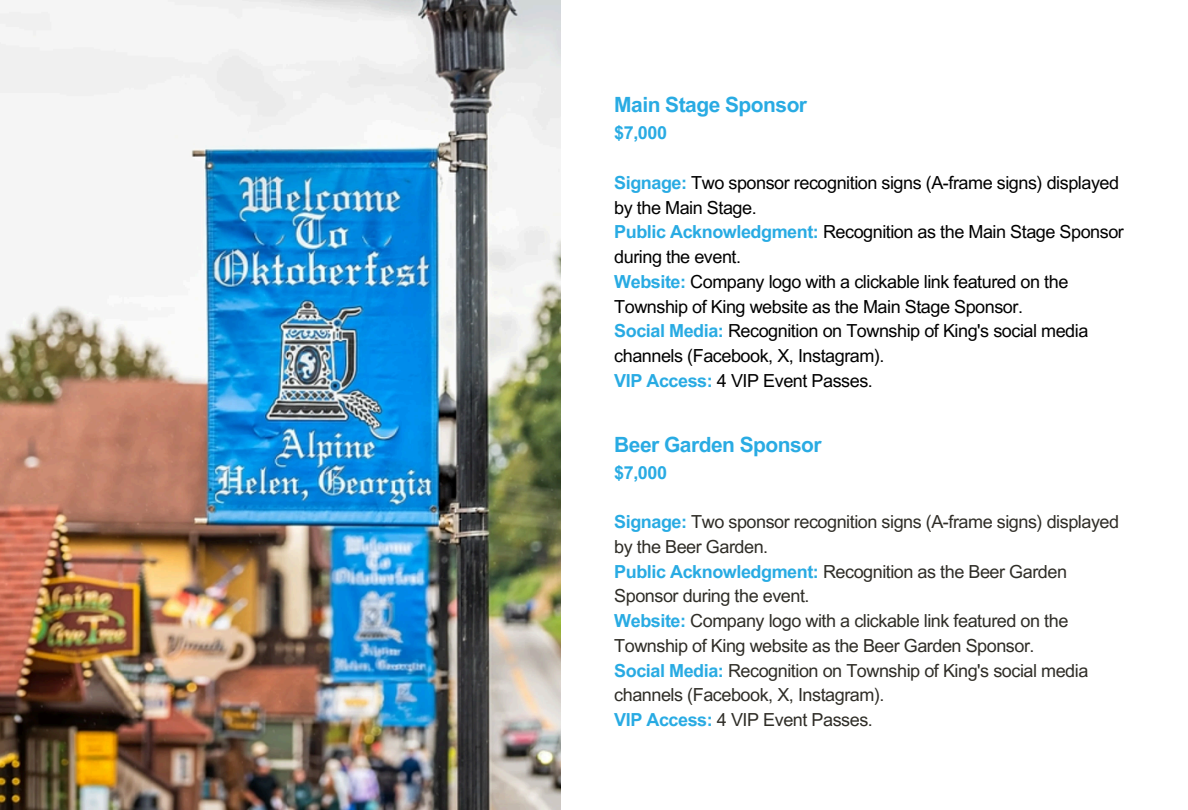
<style>
.page{position:relative;width:1188px;height:810px;background:#fff}
.page>*{position:absolute;margin:0;border:0;box-sizing:border-box;transform-origin:0 0}
.t1{font:700 21px "Arial MT Pro";letter-spacing:-.025em;color:#29abe3}
.t2{font:18px/24.8px "Arial MT Pro";letter-spacing:-.025em;color:#2f2d27}
.t3{font:18px/24.8px "Arial MT Pro";letter-spacing:-.025em;color:#000}
.t4{font:700 18px "Arial MT Pro";letter-spacing:-.025em;color:#29abe3}
.s1{font-weight:700;color:#29abe3}
</style>
<div class="page">
<img style="left:0;top:0;width:560px;height:810px">
<h1 class="t1" style="left:614px;top:97px;width:194px">Main Stage Sponsor</h1>
<h1 class="t4" style="left:614px;top:126px;width:54px">$7,000</h1>
<p class="t3" style="left:614px;top:172px;width:506px"><span class="s1">Signage:</span> Two sponsor recognition signs (A-frame signs) displayed by the Main Stage.</p>
<p class="t3" style="left:614px;top:222px;width:511px"><span class="s1">Public Acknowledgment:</span> Recognition as the Main Stage Sponsor during the event.</p>
<p class="t3" style="left:614px;top:271px;width:456px"><span class="s1">Website:</span> Company logo with a clickable link featured on the<br>Township of King website as the Main Stage Sponsor.</p>
<p class="t3" style="left:614px;top:321px;width:476px"><span class="s1">Social Media:</span> Recognition on Township of King's social media channels (Facebook, X, Instagram).</p>
<p class="t3" style="left:614px;top:370px;width:260px"><span class="s1">VIP Access:</span> 4 VIP Event Passes.</p>
<h1 class="t1" style="left:614px;top:436px;width:209px">Beer Garden Sponsor</h1>
<h1 class="t4" style="left:614px;top:465px;width:54px">$7,000</h1>
<p class="t2" style="left:614px;top:512px;width:506px"><span class="s1">Signage:</span> Two sponsor recognition signs (A-frame signs) displayed by the Beer Garden.</p>
<p class="t2" style="left:614px;top:561px;width:454px"><span class="s1">Public Acknowledgment:</span> Recognition as the Beer Garden<br>Sponsor during the event.</p>
<p class="t2" style="left:614px;top:611px;width:456px"><span class="s1">Website:</span> Company logo with a clickable link featured on the<br>Township of King website as the Beer Garden Sponsor.</p>
<p class="t2" style="left:614px;top:660px;width:476px"><span class="s1">Social Media:</span> Recognition on Township of King's social media channels (Facebook, X, Instagram).</p>
<p class="t2" style="left:614px;top:710px;width:260px"><span class="s1">VIP Access:</span> 4 VIP Event Passes.</p>
</div>
